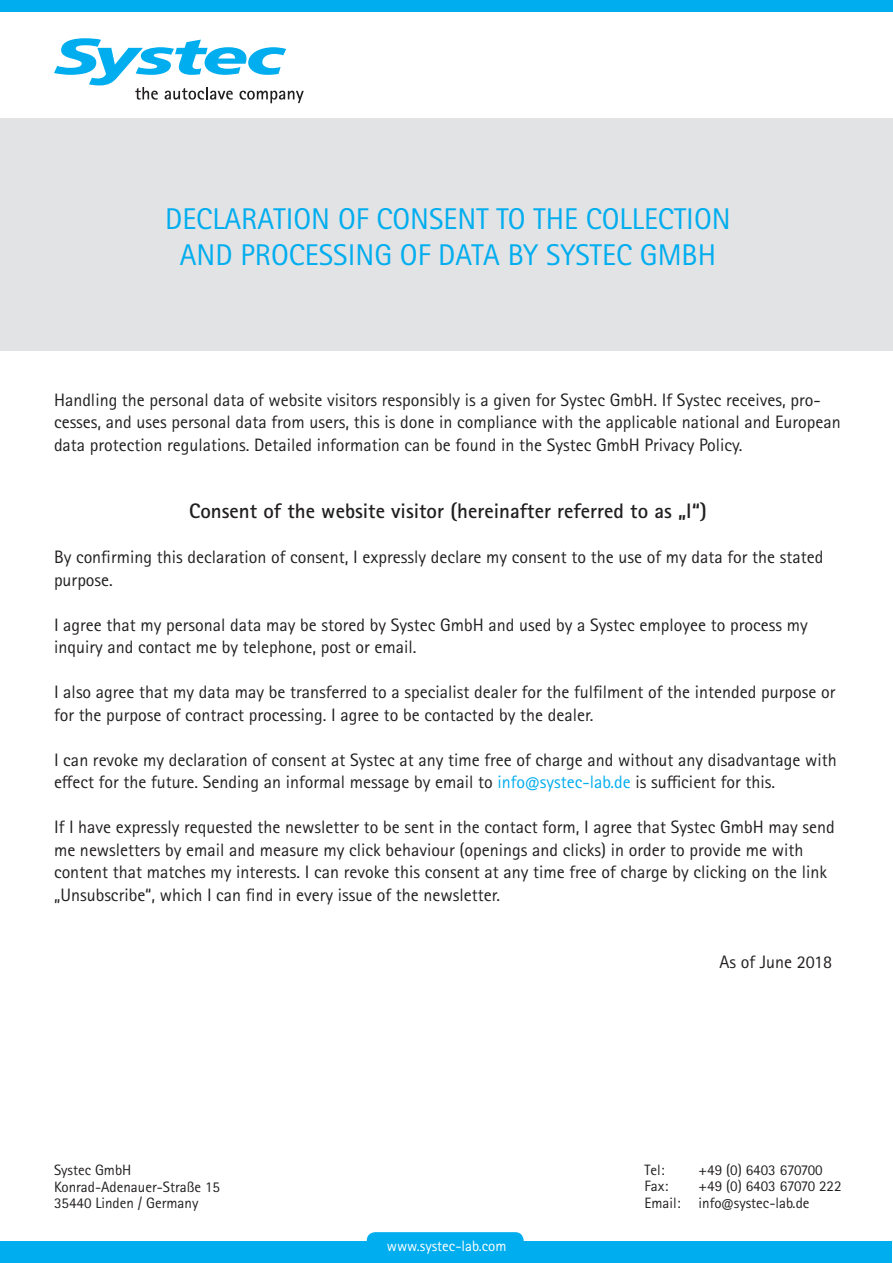
<style>
.page{position:relative;width:893px;height:1263px;background:#fff}
.page>*{position:absolute;margin:0;border:0;box-sizing:border-box;transform-origin:0 0}
.t1{font:30px/36px "Rotis Sans Serif Std";color:#00adef;text-align:center}
.t2{font:700 21px "Rotis Sans Serif Std";color:#221f1f}
.t3{font:18px/22.5px "Rotis Sans Serif Std";color:#221f1f}
.t4{font:15px/16.5px "Rotis Sans Serif Std";color:#221f1f}
.t5{font:15px "Rotis Sans Serif Std";color:#fff}
.s1{color:#00adef}
</style>
<div class="page">
<div style="left:0;top:0;width:893px;height:17px;background:#00adef"></div>
<div style="left:0;top:13px;width:893px;height:106px;background:#fff"></div>
<svg style="left:54px;top:38px;width:250px;height:65px"></svg>
<div style="left:0;top:119px;width:893px;height:232px;background:#e2e3e4"></div>
<div style="left:0;top:1242px;width:892px;height:21px;background:#00adef"></div>
<svg style="left:367px;top:1232px;width:157px;height:10px;background:#09afef"></svg>
<h1 class="t1" style="left:165px;top:203px;width:567px">DECLARATION OF CONSENT TO THE COLLECTION<br>AND PROCESSING OF DATA BY SYSTEC GMBH</h1>
<p class="t3" style="left:54px;top:389px;width:788px">Handling the personal data of website visitors responsibly is a given for Systec GmbH. If Systec receives, pro&shy;cesses, and uses personal data from users, this is done in compliance with the applicable national and European data protection regulations. Detailed information can be found in the Systec GmbH Privacy Policy.</p>
<p class="t2" style="left:189px;top:502px;width:519px">Consent of the website visitor (hereinafter referred to as „I“)</p>
<p class="t3" style="left:54px;top:547px;width:771px">By confirming this declaration of consent, I expressly declare my consent to the use of my data for the stated purpose.</p>
<p class="t3" style="left:54px;top:614px;width:755px">I agree that my personal data may be stored by Systec GmbH and used by a Systec employee to process my inquiry and contact me by telephone, post or email.</p>
<p class="t3" style="left:54px;top:682px;width:783px">I also agree that my data may be transferred to a specialist dealer for the fulfilment of the intended purpose or for the purpose of contract processing. I agree to be contacted by the dealer.</p>
<p class="t3" style="left:54px;top:749px;width:784px">I can revoke my declaration of consent at Systec at any time free of charge and without any disadvantage with effect for the future. Sending an informal message by email to <span class="s1">info@systec-lab.de</span> is sufficient for this.</p>
<p class="t3" style="left:54px;top:817px;width:782px">If I have expressly requested the newsletter to be sent in the contact form, I agree that Systec GmbH may send me newsletters by email and measure my click behaviour (openings and clicks) in order to provide me with content that matches my interests. I can revoke this consent at any time free of charge by clicking on the link „Unsubscribe“, which I can find in every issue of the newsletter.</p>
<p class="t3" style="left:720px;top:952px;width:114px">As of June 2018</p>
<p class="t4" style="left:54px;top:1162px;width:168px">Systec GmbH<br>Konrad-Adenauer-Straße 15<br>35440 Linden / Germany</p>
<p class="t4" style="left:645px;top:1162px;width:21px">Tel:</p>
<p class="t4" style="left:699px;top:1162px;width:126px">+49 (0) 6403 670700</p>
<p class="t4" style="left:645px;top:1179px;width:199px;text-indent:54px">+49 (0) 6403 67070 222<br>Email: info@systec-lab.de</p>
<p class="t4" style="left:645px;top:1179px;width:25px">Fax:</p>
<p class="t5" style="left:387px;top:1239px;width:121px">www.systec-lab.com</p>
</div>
